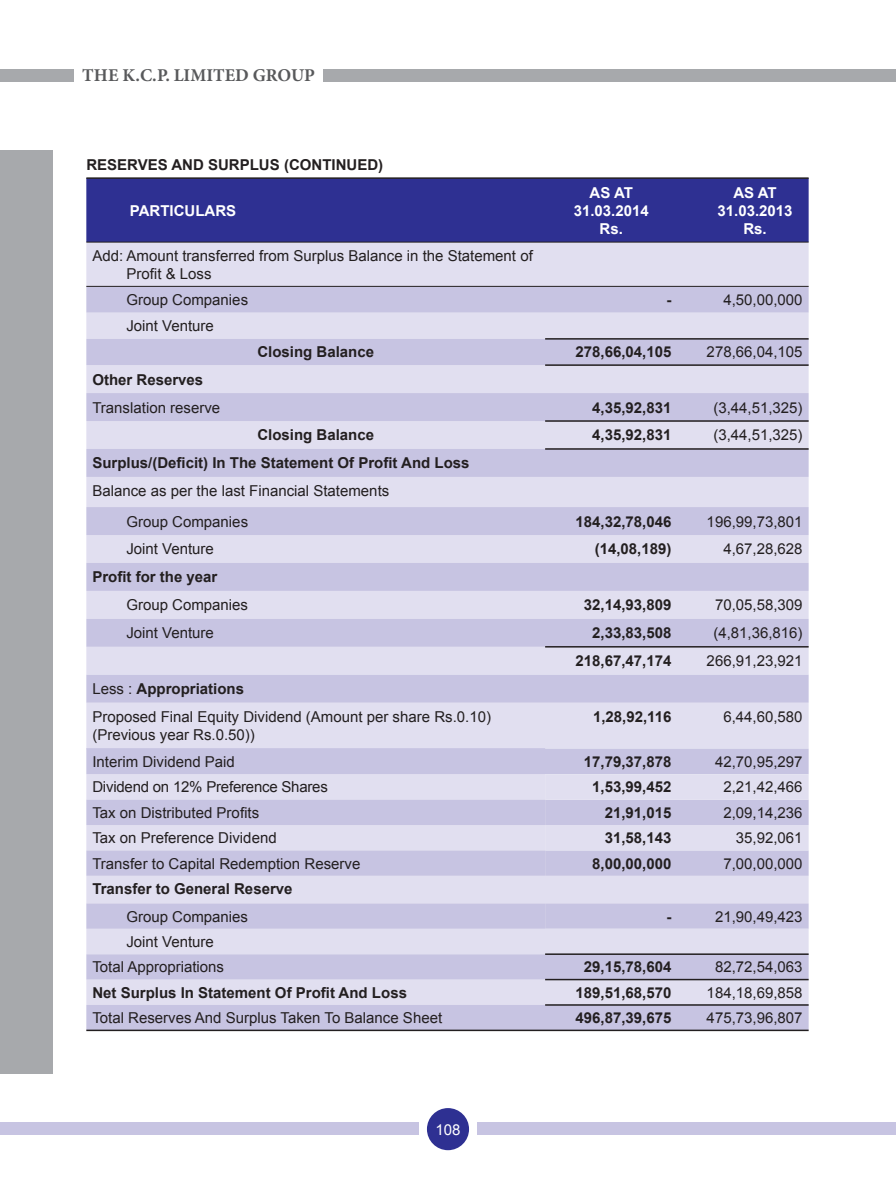
<style>
.page{position:relative;width:896px;height:1194px;background:#fff}
.page>*{position:absolute;margin:0;border:0;box-sizing:border-box;transform-origin:0 0}
.t1{font:700 18px "Minion Pro";color:#58595b}
.t2{font:15px/18px "Arial";color:#231f20}
.t3{font:700 15px "Arial";color:#231f20}
.t4{font:700 15px/18px "Arial";color:#fff;text-align:center}
.t5{font:15px "Arial";color:#fff}
.s1{font-weight:700}
</style>
<div class="page">
<div style="left:0;top:150px;width:52px;height:923px;background:#a7a9ac"></div>
<div style="left:427px;top:1107px;width:42px;height:42px;background:#2e3092;border-radius:50%"></div>
<div style="left:477px;top:1121px;width:417px;height:13px;background:#c7c4e2"></div>
<div style="left:0;top:1121px;width:418px;height:13px;background:#c7c4e2"></div>
<svg style="left:894px;top:1122px;width:1px;height:12px"></svg>
<div style="left:0;top:69px;width:74px;height:13px;background:#a7a9ac"></div>
<div style="left:260px;top:69px;width:634px;height:13px;background:#a7a9ac"></div>
<svg style="left:894px;top:69px;width:1px;height:13px"></svg>
<div style="left:82px;top:61px;width:240px;height:28px;background:#fff"></div>
<div style="left:86px;top:179px;width:722px;height:63px;background:#2e3092"></div>
<div style="left:86px;top:243px;width:722px;height:43px;background:#e1dff0"></div>
<svg style="left:86px;top:287px;width:722px;height:487px;background:#d3d1e8"></svg>
<div style="left:86px;top:774px;width:722px;height:25px;background:#e1dff0"></div>
<svg style="left:86px;top:799px;width:722px;height:230px;background:#d2cfe7"></svg>
<hr style="left:86px;top:177px;width:722px;height:2px;background:#231f20">
<hr style="left:86px;top:1029px;width:722px;height:1px;background:#231f20">
<hr style="left:86px;top:242px;width:722px;height:1px;background:#231f20">
<hr style="left:86px;top:286px;width:722px;height:1px;background:#231f20">
<hr style="left:545px;top:338px;width:263px;height:1px;background:#231f20">
<hr style="left:545px;top:364px;width:263px;height:2px;background:#231f20">
<hr style="left:545px;top:420px;width:263px;height:1px;background:#231f20">
<hr style="left:545px;top:448px;width:263px;height:1px;background:#231f20">
<hr style="left:545px;top:646px;width:263px;height:1px;background:#231f20">
<hr style="left:545px;top:953px;width:263px;height:1px;background:#231f20">
<hr style="left:545px;top:978px;width:263px;height:2px;background:#231f20">
<hr style="left:545px;top:1003px;width:263px;height:2px;background:#231f20">
<hr style="left:86px;top:748px;width:459px;height:1px;background:#c7c4e2">
<p class="t1" style="left:82px;top:65px;width:234px">THE K.C.P. LIMITED GROUP</p>
<p class="t3" style="left:86px;top:156px;width:298px">RESERVES AND SURPLUS (CONTINUED)</p>
<p class="t4" style="left:130px;top:201px;width:108px">PARTICULARS</p>
<p class="t4" style="left:573px;top:183px;width:77px">AS AT<br>31.03.2014<br>Rs.</p>
<p class="t4" style="left:717px;top:183px;width:77px">AS AT<br>31.03.2013<br>Rs.</p>
<p class="t2" style="left:126px;top:246px;width:408px;text-indent:-34px">Add: Amount transferred from Surplus Balance in the Statement of<br>Profit &amp; Loss</p>
<p class="t2" style="left:126px;top:291px;width:123px">Group Companies</p>
<p class="t3" style="left:666px;top:291px;width:6px">-</p>
<p class="t2" style="left:723px;top:291px;width:81px">4,50,00,000</p>
<p class="t2" style="left:126px;top:317px;width:89px">Joint Venture</p>
<p class="t3" style="left:257px;top:344px;width:118px">Closing Balance</p>
<p class="t3" style="left:575px;top:344px;width:97px">278,66,04,105</p>
<p class="t2" style="left:706px;top:343px;width:97px">278,66,04,105</p>
<p class="t3" style="left:92px;top:371px;width:112px">Other Reserves</p>
<p class="t2" style="left:92px;top:398px;width:129px">Translation reserve</p>
<p class="t3" style="left:592px;top:399px;width:81px">4,35,92,831</p>
<p class="t2" style="left:713px;top:398px;width:91px">(3,44,51,325)</p>
<p class="t3" style="left:257px;top:427px;width:118px">Closing Balance</p>
<p class="t3" style="left:592px;top:427px;width:81px">4,35,92,831</p>
<p class="t2" style="left:713px;top:426px;width:91px">(3,44,51,325)</p>
<p class="t3" style="left:92px;top:454px;width:378px">Surplus/(Deficit) In The Statement Of Profit And Loss</p>
<p class="t2" style="left:126px;top:476px;width:264px;line-height:30.2px;text-indent:-34px">Balance as per the last Financial Statements<br>Group Companies</p>
<p class="t3" style="left:575px;top:513px;width:97px">184,32,78,046</p>
<p class="t2" style="left:706px;top:512px;width:97px">196,99,73,801</p>
<p class="t2" style="left:126px;top:540px;width:89px">Joint Venture</p>
<p class="t3" style="left:594px;top:540px;width:78px">(14,08,189)</p>
<p class="t2" style="left:723px;top:540px;width:81px">4,67,28,628</p>
<p class="t3" style="left:92px;top:568px;width:127px">Profit for the year</p>
<p class="t2" style="left:126px;top:596px;width:123px">Group Companies</p>
<p class="t3" style="left:583px;top:596px;width:89px">32,14,93,809</p>
<p class="t2" style="left:715px;top:596px;width:89px">70,05,58,309</p>
<p class="t2" style="left:126px;top:624px;width:89px">Joint Venture</p>
<p class="t3" style="left:592px;top:624px;width:81px">2,33,83,508</p>
<p class="t2" style="left:713px;top:624px;width:91px">(4,81,36,816)</p>
<p class="t3" style="left:575px;top:652px;width:97px">218,67,47,174</p>
<p class="t2" style="left:706px;top:652px;width:97px">266,91,23,921</p>
<p class="t2" style="left:92px;top:674px;width:400px;line-height:27.9px">Less : <span class="s1">Appropriations<br></span>Proposed Final Equity Dividend (Amount per share Rs.0.10)</p>
<p class="t2" style="left:92px;top:725px;width:164px">(Previous year Rs.0.50))</p>
<p class="t3" style="left:593px;top:708px;width:80px">1,28,92,116</p>
<p class="t2" style="left:723px;top:707px;width:81px">6,44,60,580</p>
<p class="t2" style="left:92px;top:752px;width:144px">Interim Dividend Paid</p>
<p class="t3" style="left:583px;top:753px;width:89px">17,79,37,878</p>
<p class="t2" style="left:715px;top:752px;width:89px">42,70,95,297</p>
<p class="t2" style="left:92px;top:778px;width:237px">Dividend on 12% Preference Shares</p>
<p class="t3" style="left:592px;top:778px;width:81px">1,53,99,452</p>
<p class="t2" style="left:723px;top:778px;width:81px">2,21,42,466</p>
<p class="t2" style="left:92px;top:803px;width:168px">Tax on Distributed Profits</p>
<p class="t3" style="left:604px;top:804px;width:68px">21,91,015</p>
<p class="t2" style="left:723px;top:803px;width:81px">2,09,14,236</p>
<p class="t2" style="left:92px;top:828px;width:186px">Tax on Preference Dividend</p>
<p class="t3" style="left:604px;top:829px;width:68px">31,58,143</p>
<p class="t2" style="left:735px;top:828px;width:68px">35,92,061</p>
<p class="t2" style="left:92px;top:854px;width:269px">Transfer to Capital Redemption Reserve</p>
<p class="t3" style="left:592px;top:854px;width:81px">8,00,00,000</p>
<p class="t2" style="left:723px;top:854px;width:81px">7,00,00,000</p>
<p class="t3" style="left:92px;top:880px;width:202px">Transfer to General Reserve</p>
<p class="t2" style="left:126px;top:907px;width:123px">Group Companies</p>
<p class="t3" style="left:666px;top:907px;width:6px">-</p>
<p class="t2" style="left:715px;top:907px;width:89px">21,90,49,423</p>
<p class="t2" style="left:92px;top:928px;width:133px;line-height:25.3px;text-indent:34px">Joint Venture<br>Total Appropriations</p>
<p class="t3" style="left:583px;top:958px;width:89px">29,15,78,604</p>
<p class="t2" style="left:715px;top:957px;width:89px">82,72,54,063</p>
<p class="t3" style="left:92px;top:983px;width:316px">Net Surplus In Statement Of Profit And Loss</p>
<p class="t3" style="left:575px;top:983px;width:97px">189,51,68,570</p>
<p class="t2" style="left:706px;top:983px;width:97px">184,18,69,858</p>
<p class="t2" style="left:92px;top:1008px;width:351px">Total Reserves And Surplus Taken To Balance Sheet</p>
<p class="t3" style="left:575px;top:1009px;width:97px">496,87,39,675</p>
<p class="t2" style="left:706px;top:1008px;width:97px">475,73,96,807</p>
<p class="t5" style="left:435px;top:1120px;width:27px">108</p>
</div>
